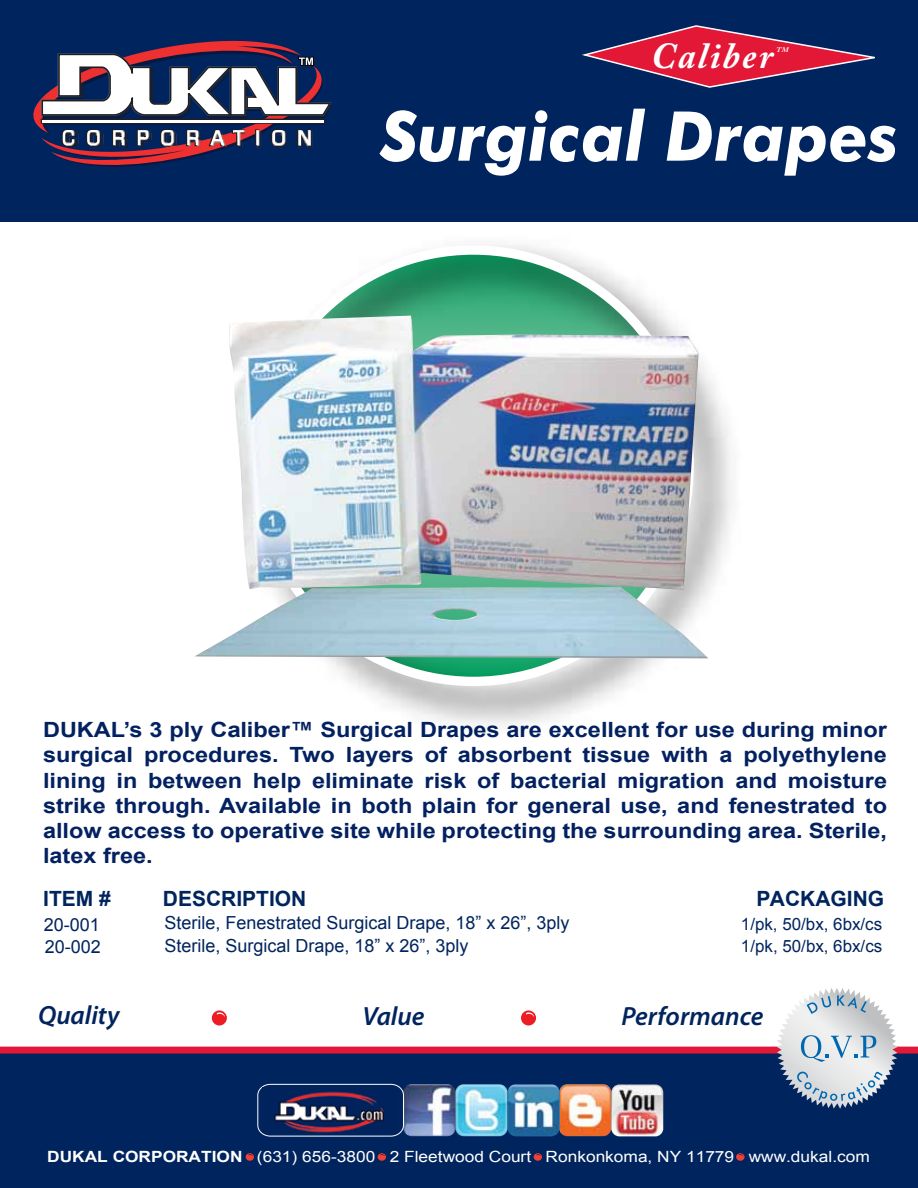
<style>
.page{position:relative;width:918px;height:1188px;background:#fff}
.page>*{position:absolute;margin:0;border:0;box-sizing:border-box;transform-origin:0 0}
.t1{font:italic 700 68.7px "Futura BT";color:#fff;scale:.95 1}
.t2{font:italic 700 36.45px "Adobe Caslon Pro";letter-spacing:.065em;color:#fff}
.t3{font:italic 600 26.4px "Myriad Pro";color:#00245d}
.t4{font:700 21px/25.2px "Arial";color:#032160;text-align:justify;scale:1.12 1}
.t5{font:700 21px "Arial";color:#00245d}
.t6{font:18px/21.6px "Arial";color:#00245d}
.t7{font:16.95px/22.5px "Arial";color:#00245d}
.t8{font:15.45px "Arial";color:#fff;scale:1.12 1}
.t9{font:italic 700 7.05px "Adobe Caslon Pro";color:#fff}
.s1{font-weight:700}
</style>
<div class="page">
<div style="left:0;top:0;width:918px;height:221px;background:#00245d"></div>
<svg style="left:310px;top:245px;width:361px;height:441px"></svg>
<img style="left:229px;top:316px;width:470px;height:271px">
<svg style="left:33px;top:40px;width:299px;height:127px"></svg>
<img style="left:273px;top:130px;width:14px;height:18px">
<svg style="left:582px;top:25px;width:293px;height:63px"></svg>
<img style="left:195px;top:587px;width:514px;height:72px">
<div style="left:0;top:1050px;width:918px;height:138px;background:#00245d"></div>
<div style="left:0;top:1047px;width:918px;height:7px;background:#e31837"></div>
<svg style="left:246px;top:1153px;width:8px;height:8px"></svg>
<svg style="left:378px;top:1153px;width:8px;height:8px"></svg>
<svg style="left:534px;top:1153px;width:8px;height:8px"></svg>
<svg style="left:736px;top:1153px;width:9px;height:8px"></svg>
<svg style="left:776px;top:988px;width:122px;height:121px"></svg>
<svg style="left:212px;top:1010px;width:15px;height:16px"></svg>
<svg style="left:521px;top:1010px;width:15px;height:16px"></svg>
<img style="left:404px;top:1084px;width:259px;height:52px">
<svg style="left:257px;top:1084px;width:147px;height:53px"></svg>
<img style="left:263px;top:1088px;width:135px;height:45px">
<h2 class="t2" style="left:651px;top:34px;width:124px">Caliber</h2>
<p class="t9" style="left:777px;top:45px;width:14px">TM</p>
<h1 class="t1" style="left:380px;top:95px;width:547px">Surgical Drapes</h1>
<p class="t4" style="left:43px;top:718px;width:755px">DUKAL’s 3 ply Caliber™ Surgical Drapes are excellent for use during minor surgical procedures. Two layers of absorbent tissue with a polyethylene lining in between help eliminate risk of bacterial migration and moisture strike through. Available in both plain for general use, and fenestrated to allow access to operative site while protecting the surrounding area. Sterile, latex free.</p>
<p class="t5" style="left:43px;top:885px;width:69px">ITEM #</p>
<p class="t5" style="left:163px;top:885px;width:145px">DESCRIPTION</p>
<p class="t5" style="left:757px;top:885px;width:129px">PACKAGING</p>
<p class="t6" style="left:44px;top:914px;width:59px">20-001<br>20-002</p>
<p class="t6" style="left:164px;top:912px;width:407px;line-height:22.5px">Sterile, Fenestrated Surgical Drape, 18” x 26”, 3ply<br>Sterile, Surgical Drape, 18” x 26”, 3ply</p>
<p class="t7" style="left:741px;top:913px;width:143px">1/pk, 50/bx, 6bx/cs<br>1/pk, 50/bx, 6bx/cs</p>
<p class="t3" style="left:38px;top:998px;width:83px">Quality</p>
<p class="t3" style="left:363px;top:1000px;width:64px">Value</p>
<p class="t3" style="left:621px;top:999px;width:144px">Performance</p>
<p class="t8" style="left:47px;top:1146px;width:736px"><span class="s1">DUKAL CORPORATION</span> (631) 656-3800 2 Fleetwood Court Ronkonkoma, NY 11779 www.dukal.com</p>
</div>
